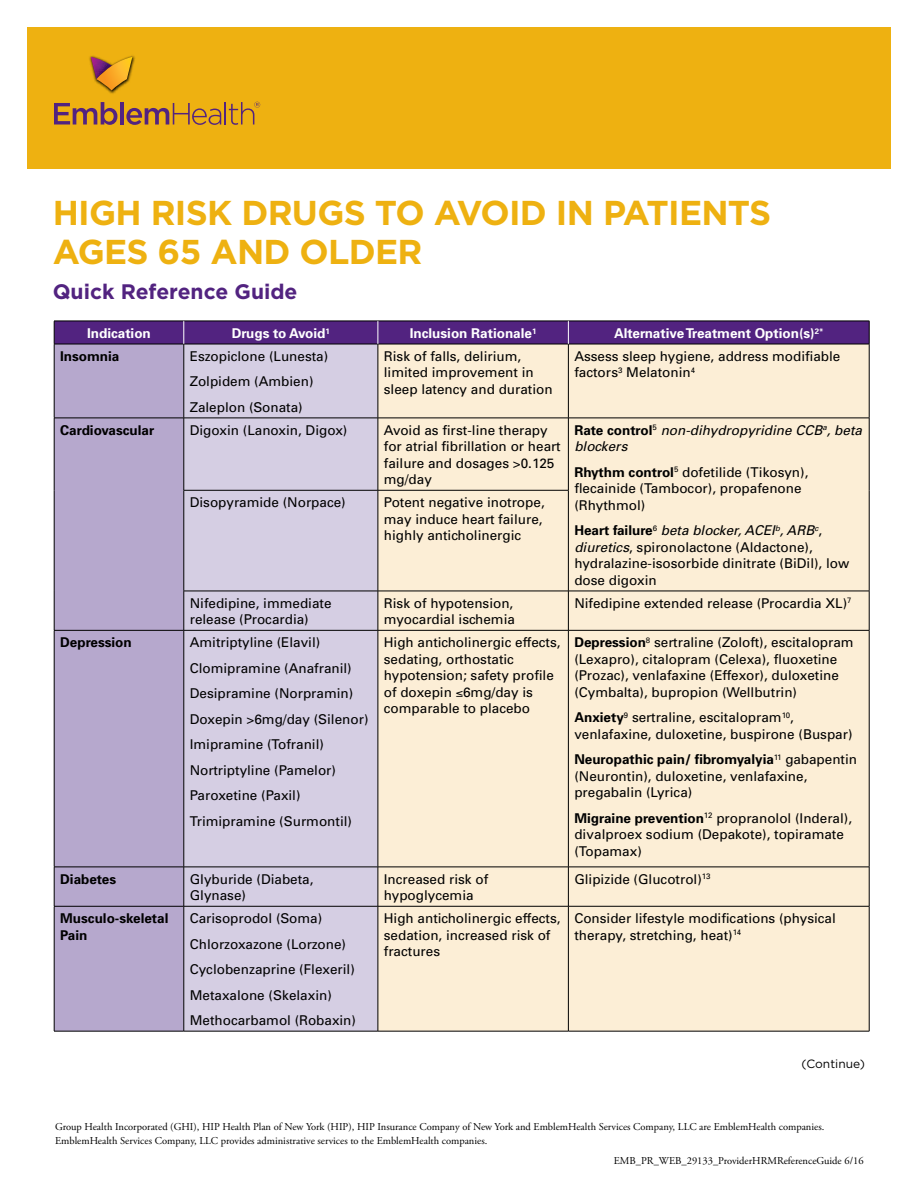
<style>
.page{position:relative;width:918px;height:1188px;background:#fff}
.page>*{position:absolute;margin:0;border:0;box-sizing:border-box;transform-origin:0 0}
.t1{font:700 34.5px/39px "Gotham";letter-spacing:-.02em;color:#eeb111}
.t2{font:700 21px "Gotham";color:#522380}
.t3{font:13.5px/16.5px "Univers";color:#000}
.t4{font:700 13.5px "Univers";color:#fff}
.t5{font:700 13.5px/16.5px "Univers";color:#000}
.t6{font:italic 13.5px/16.5px "Univers";color:#000}
.t7{font:12px "Gotham";color:#000}
.t8{font:10.5px/13.5px "Adobe Garamond Pro";color:#000}
.s1{font-weight:700;font-style:normal}
.s2{font-weight:700}
.s3{font-style:italic}
</style>
<div class="page">
<div style="left:27px;top:27px;width:864px;height:141px;background:#eeb111"></div>
<img style="left:89px;top:55px;width:46px;height:39px">
<svg style="left:91px;top:57px;width:41px;height:33px"></svg>
<svg style="left:54px;top:102px;width:63px;height:23px"></svg>
<hr style="left:120px;top:102px;width:4px;height:23px;background:#522380">
<svg style="left:126px;top:102px;width:134px;height:23px"></svg>
<div style="left:55px;top:345px;width:129px;height:686px;background:#b6a8cd"></div>
<div style="left:185px;top:345px;width:193px;height:686px;background:#d5cee3"></div>
<div style="left:379px;top:345px;width:490px;height:686px;background:#fceed6"></div>
<hr style="left:54px;top:344px;width:1px;height:74px;background:#000">
<hr style="left:184px;top:344px;width:1px;height:74px;background:#000">
<hr style="left:378px;top:344px;width:1px;height:74px;background:#000">
<hr style="left:568px;top:344px;width:1px;height:74px;background:#000">
<hr style="left:869px;top:344px;width:1px;height:74px;background:#000">
<hr style="left:54px;top:418px;width:130px;height:1px;background:#000">
<hr style="left:54px;top:418px;width:1px;height:72px;background:#000">
<hr style="left:54px;top:490px;width:1px;height:101px;background:#000">
<hr style="left:54px;top:591px;width:1px;height:39px;background:#000">
<hr style="left:184px;top:418px;width:194px;height:1px;background:#000">
<hr style="left:184px;top:418px;width:1px;height:72px;background:#000">
<hr style="left:378px;top:418px;width:190px;height:1px;background:#000">
<hr style="left:378px;top:418px;width:1px;height:72px;background:#000">
<hr style="left:568px;top:418px;width:301px;height:1px;background:#000">
<hr style="left:568px;top:418px;width:1px;height:72px;background:#000">
<hr style="left:869px;top:418px;width:1px;height:72px;background:#000">
<hr style="left:869px;top:490px;width:1px;height:101px;background:#000">
<hr style="left:184px;top:490px;width:194px;height:1px;background:#000">
<hr style="left:184px;top:490px;width:1px;height:101px;background:#000">
<hr style="left:378px;top:490px;width:191px;height:1px;background:#000">
<hr style="left:378px;top:490px;width:1px;height:101px;background:#000">
<hr style="left:568px;top:490px;width:1px;height:101px;background:#000">
<hr style="left:184px;top:591px;width:194px;height:1px;background:#000">
<hr style="left:184px;top:591px;width:1px;height:39px;background:#000">
<hr style="left:378px;top:591px;width:190px;height:1px;background:#000">
<hr style="left:378px;top:591px;width:1px;height:39px;background:#000">
<hr style="left:568px;top:591px;width:301px;height:1px;background:#000">
<hr style="left:568px;top:591px;width:1px;height:39px;background:#000">
<hr style="left:869px;top:591px;width:1px;height:39px;background:#000">
<hr style="left:54px;top:630px;width:130px;height:1px;background:#000">
<hr style="left:54px;top:631px;width:1px;height:236px;background:#000">
<hr style="left:184px;top:630px;width:194px;height:1px;background:#000">
<hr style="left:184px;top:631px;width:1px;height:236px;background:#000">
<hr style="left:378px;top:630px;width:190px;height:1px;background:#000">
<hr style="left:378px;top:631px;width:1px;height:236px;background:#000">
<hr style="left:568px;top:630px;width:301px;height:1px;background:#000">
<hr style="left:568px;top:631px;width:1px;height:236px;background:#000">
<hr style="left:869px;top:631px;width:1px;height:236px;background:#000">
<hr style="left:54px;top:867px;width:130px;height:1px;background:#000">
<hr style="left:54px;top:867px;width:1px;height:39px;background:#000">
<hr style="left:184px;top:867px;width:194px;height:1px;background:#000">
<hr style="left:184px;top:867px;width:1px;height:39px;background:#000">
<hr style="left:378px;top:867px;width:190px;height:1px;background:#000">
<hr style="left:378px;top:867px;width:1px;height:39px;background:#000">
<hr style="left:568px;top:867px;width:301px;height:1px;background:#000">
<hr style="left:568px;top:867px;width:1px;height:39px;background:#000">
<hr style="left:869px;top:867px;width:1px;height:39px;background:#000">
<hr style="left:54px;top:906px;width:130px;height:1px;background:#000">
<hr style="left:54px;top:906px;width:1px;height:125px;background:#000">
<hr style="left:184px;top:906px;width:194px;height:1px;background:#000">
<hr style="left:184px;top:906px;width:1px;height:125px;background:#000">
<hr style="left:378px;top:906px;width:190px;height:1px;background:#000">
<hr style="left:378px;top:906px;width:1px;height:125px;background:#000">
<hr style="left:568px;top:906px;width:301px;height:1px;background:#000">
<hr style="left:568px;top:906px;width:1px;height:125px;background:#000">
<hr style="left:869px;top:906px;width:1px;height:125px;background:#000">
<hr style="left:54px;top:1031px;width:130px;height:1px;background:#000">
<hr style="left:184px;top:1031px;width:194px;height:1px;background:#000">
<hr style="left:378px;top:1031px;width:190px;height:1px;background:#000">
<hr style="left:568px;top:1031px;width:301px;height:1px;background:#000">
<hr style="left:54px;top:344px;width:130px;height:1px;background:#000">
<hr style="left:184px;top:344px;width:194px;height:1px;background:#000">
<hr style="left:378px;top:344px;width:190px;height:1px;background:#000">
<hr style="left:568px;top:344px;width:301px;height:1px;background:#000">
<svg style="left:54px;top:321px;width:816px;height:23px;background:#4e217a"></svg>
<h1 class="t1" style="left:53px;top:192px;width:720px">HIGH RISK DRUGS TO AVOID IN PATIENTS<br>AGES 65 AND OLDER</h1>
<h2 class="t2" style="left:53px;top:279px;width:246px">Quick Reference Guide</h2>
<p class="t4" style="left:87px;top:325px;width:65px">Indication</p>
<p class="t4" style="left:232px;top:325px;width:100px">Drugs to Avoid<sup>1</sup></p>
<p class="t4" style="left:410px;top:325px;width:128px">Inclusion Rationale<sup>1</sup></p>
<p class="t4" style="left:614px;top:325px;width:211px">Alternative Treatment Option(s)<sup>2*</sup></p>
<p class="t5" style="left:60px;top:348px;width:61px">Insomnia</p>
<p class="t3" style="left:190px;top:343px;width:140px;line-height:25.5px">Eszopiclone (Lunesta)<br>Zolpidem (Ambien)<br>Zaleplon (Sonata)</p>
<p class="t3" style="left:384px;top:348px;width:170px">Risk of falls, delirium, limited improvement in sleep latency and duration</p>
<p class="t3" style="left:574px;top:348px;width:268px">Assess sleep hygiene, address modifiable factors<sup>3</sup> Melatonin<sup>4</sup></p>
<p class="t5" style="left:60px;top:421px;width:96px">Cardiovascular</p>
<p class="t3" style="left:190px;top:422px;width:159px">Digoxin (Lanoxin, Digox)</p>
<p class="t3" style="left:384px;top:422px;width:178px">Avoid as first-line therapy for atrial fibrillation or heart failure and dosages &gt;0.125 mg/day</p>
<p class="t6" style="left:574px;top:422px;width:289px"><span class="s1">Rate control</span><sup>5</sup> non-dihydropyridine CCB<sup>a</sup>, beta blockers</p>
<p class="t3" style="left:574px;top:464px;width:236px"><span class="s2">Rhythm control</span><sup>5</sup> dofetilide (Tikosyn), flecainide (Tambocor), propafenone (Rhythmol)</p>
<p class="t3" style="left:574px;top:522px;width:277px"><span class="s2">Heart failure</span><sup>6</sup> <span class="s3">beta blocker, ACEI</span><sup>b</sup><span class="s3">, ARB</span><sup>c</sup>, <span class="s3">diuretics</span>, spironolactone (Aldactone), hydralazine-isosorbide dinitrate (BiDil), low dose digoxin</p>
<p class="t3" style="left:190px;top:494px;width:158px">Disopyramide (Norpace)</p>
<p class="t3" style="left:384px;top:494px;width:162px">Potent negative inotrope, may induce heart failure, highly anticholinergic</p>
<p class="t3" style="left:190px;top:595px;width:143px">Nifedipine, immediate release (Procardia)</p>
<p class="t3" style="left:384px;top:595px;width:133px">Risk of hypotension, myocardial ischemia</p>
<p class="t3" style="left:574px;top:595px;width:279px">Nifedipine extended release (Procardia XL)<sup>7</sup></p>
<p class="t5" style="left:60px;top:634px;width:73px">Depression</p>
<p class="t3" style="left:190px;top:629px;width:180px;line-height:25.5px">Amitriptyline (Elavil)<br>Clomipramine (Anafranil)<br>Desipramine (Norpramin)<br>Doxepin &gt;6mg/day (Silenor)<br>Imipramine (Tofranil)<br>Nortriptyline (Pamelor)<br>Paroxetine (Paxil)<br>Trimipramine (Surmontil)</p>
<p class="t3" style="left:384px;top:634px;width:178px">High anticholinergic effects, sedating, orthostatic hypotension; safety profile of doxepin ≤6mg/day is comparable to placebo</p>
<p class="t3" style="left:574px;top:634px;width:281px"><span class="s2">Depression</span><sup>8</sup> sertraline (Zoloft), escitalopram (Lexapro), citalopram (Celexa), fluoxetine (Prozac), venlafaxine (Effexor), duloxetine (Cymbalta), bupropion (Wellbutrin)</p>
<p class="t3" style="left:574px;top:709px;width:280px"><span class="s2">Anxiety</span><sup>9</sup> sertraline, escitalopram<sup>10</sup>, venlafaxine, duloxetine, buspirone (Buspar)</p>
<p class="t3" style="left:574px;top:751px;width:284px"><span class="s2">Neuropathic pain/ fibromyalyia</span><sup>11</sup> gabapentin (Neurontin), duloxetine, venlafaxine, pregabalin (Lyrica)</p>
<p class="t3" style="left:574px;top:810px;width:279px"><span class="s2">Migraine prevention</span><sup>12</sup> propranolol (Inderal), divalproex sodium (Depakote), topiramate (Topamax)</p>
<p class="t5" style="left:60px;top:870px;width:58px">Diabetes</p>
<p class="t3" style="left:190px;top:871px;width:125px">Glyburide (Diabeta,<br>Glynase)</p>
<p class="t3" style="left:384px;top:871px;width:106px">Increased risk of hypoglycemia</p>
<p class="t3" style="left:574px;top:871px;width:138px">Glipizide (Glucotrol)<sup>13</sup></p>
<p class="t5" style="left:60px;top:910px;width:110px">Musculo-skeletal<br>Pain</p>
<p class="t3" style="left:190px;top:905px;width:168px;line-height:25.5px">Carisoprodol (Soma)<br>Chlorzoxazone (Lorzone)<br>Cyclobenzaprine (Flexeril)<br>Metaxalone (Skelaxin)<br>Methocarbamol (Robaxin)</p>
<p class="t3" style="left:384px;top:910px;width:178px">High anticholinergic effects, sedation, increased risk of fractures</p>
<p class="t3" style="left:574px;top:910px;width:263px">Consider lifestyle modifications (physical therapy, stretching, heat)<sup>14</sup></p>
<p class="t7" style="left:802px;top:1058px;width:65px">(Continue)</p>
<p class="t8" style="left:55px;top:1121px;width:771px">Group Health Incorporated (GHI), HIP Health Plan of New York (HIP), HIP Insurance Company of New York and EmblemHealth Services Company, LLC are EmblemHealth companies.<br>EmblemHealth Services Company, LLC provides administrative services to the EmblemHealth companies.</p>
<p class="t8" style="left:614px;top:1154px;width:251px">EMB_PR_WEB_29133_ProviderHRMReferenceGuide 6/16</p>
</div>
